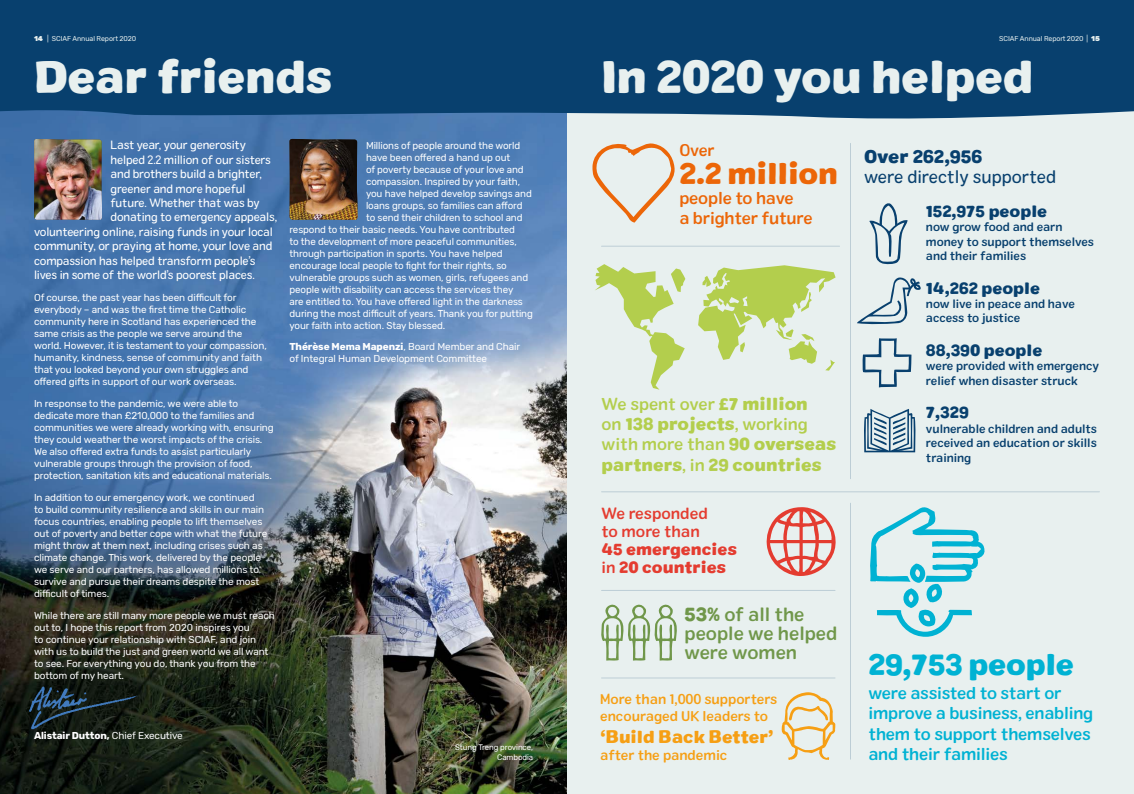
<style>
.page{position:relative;width:1134px;height:794px;background:#fff}
.page>*{position:absolute;margin:0;border:0;box-sizing:border-box;transform-origin:0 0}
.t1{font:45px "Colby St Blk";letter-spacing:-.01em;color:#e8f0ef}
.t2{font:29.2px "Colby St Blk";letter-spacing:-.01em;color:#00b2d3}
.t3{font:29.2px "Colby St Blk";letter-spacing:-.01em;color:#ec6608}
.t4{font:19px/19px "Colby St Med";color:#70974a}
.t5{font:18px "Colby St Reg";color:#08406e}
.t6{font:18px "Colby St Blk";color:#08406e}
.t7{font:17px/20.4px "Colby St Med";letter-spacing:-.01em;color:#00b2d3}
.t8{font:17px "Colby St Blk";color:#b3ce4d}
.t9{font:17px "Colby St Med";color:#b3ce4d}
.t10{font:17px/20.4px "Colby St Med";letter-spacing:-.01em;color:#ec6608}
.t11{font:17px "Colby St Blk";color:#f69f14}
.t12{font:16.4px "Colby St Med";color:#ec6608}
.t13{font:16px "Colby St Blk";color:#08406e}
.t14{font:16px/18px "Colby St Blk";color:#e43c30}
.t15{font:16px/18px "Colby St Med";color:#e43c30}
.t16{font:14px/16.8px "Colby St Med";color:#f69f14}
.t17{font:12px "Colby St Reg";letter-spacing:-.01em;color:#fff}
.t18{font:12px/14.4px "Colby St Med";color:#08406e}
.t19{font:10px/12px "Rubik";letter-spacing:-.01em;color:#fff}
.t20{font:700 10px "Rubik";letter-spacing:-.01em;color:#fff}
.t21{font:8px/9.6px "Rubik";letter-spacing:-.01em;color:#fff;text-align:right}
.t22{font:7px "Rubik";letter-spacing:-.01em;color:#e8f0ef}
.s1{font-weight:900}
.s2{font-weight:700}
.s3{font-weight:400}
.s4{font-family:"Colby St Blk"}
.s5{font-family:"Colby St Med"}
</style>
<div class="page">
<div style="left:567px;top:0;width:567px;height:794px;background:#e8f0ef"></div>
<img style="left:0;top:121px;width:567px;height:673px">
<div style="left:0;top:0;width:1134px;height:121px;background:#08406e"></div>
<svg style="left:592px;top:143px;width:83px;height:80px"></svg>
<svg style="left:595px;top:264px;width:240px;height:126px"></svg>
<hr style="left:850px;top:143px;width:1px;height:336px;background:#08406e">
<hr style="left:601px;top:246px;width:238px;height:1px;background:#08406e">
<hr style="left:601px;top:491px;width:498px;height:1px;background:#08406e">
<hr style="left:850px;top:503px;width:1px;height:256px;background:#08406e">
<hr style="left:601px;top:677px;width:234px;height:1px;background:#08406e">
<hr style="left:601px;top:590px;width:234px;height:1px;background:#08406e">
<svg style="left:862px;top:338px;width:49px;height:49px"></svg>
<svg style="left:864px;top:409px;width:52px;height:43px"></svg>
<svg style="left:857px;top:277px;width:64px;height:48px"></svg>
<svg style="left:781px;top:692px;width:54px;height:68px"></svg>
<svg style="left:870px;top:507px;width:115px;height:130px"></svg>
<svg style="left:869px;top:203px;width:39px;height:61px"></svg>
<svg style="left:766px;top:507px;width:70px;height:69px"></svg>
<img style="left:21px;top:685px;width:129px;height:50px">
<img style="left:34px;top:139px;width:68px;height:81px">
<img style="left:289px;top:139px;width:68px;height:81px">
<svg style="left:601px;top:604px;width:76px;height:57px"></svg>
<p class="t22" style="left:34px;top:34px;width:104px"><span class="s1">14</span> | SCIAF Annual Report 2020</p>
<p class="t22" style="left:999px;top:34px;width:102px">SCIAF Annual Report 2020 | <span class="s1">15</span></p>
<h1 class="t1" style="left:34px;top:46px;width:300px">Dear friends</h1>
<h1 class="t1" style="left:601px;top:46px;width:434px">In 2020 you helped</h1>
<p class="t17" style="left:111px;top:138px;width:137px">Last year, your generosity</p>
<p class="t17" style="left:111px;top:152px;width:162px">helped 2.2 million of our sisters</p>
<p class="t17" style="left:111px;top:166px;width:153px">and brothers build a brighter,</p>
<p class="t17" style="left:111px;top:181px;width:136px">greener and more hopeful</p>
<p class="t17" style="left:111px;top:195px;width:151px">future. Whether that was by</p>
<p class="t17" style="left:111px;top:210px;width:168px">donating to emergency appeals,</p>
<p class="t17" style="left:34px;top:224px;width:240px">volunteering online, raising funds in your local</p>
<p class="t17" style="left:34px;top:238px;width:240px">community, or praying at home, your love and</p>
<p class="t17" style="left:34px;top:253px;width:223px">compassion has helped transform people’s</p>
<p class="t17" style="left:34px;top:267px;width:222px">lives in some of the world’s poorest places.</p>
<p class="t19" style="left:34px;top:292px;width:234px">Of course, the past year has been difficult for everybody – and was the first time the Catholic community here in Scotland has experienced the same crisis as the people we serve around the world. However, it is testament to your compassion, humanity, kindness, sense of community and faith that you looked beyond your own struggles and offered gifts in support of our work overseas.</p>
<p class="t19" style="left:34px;top:398px;width:241px">In response to the pandemic, we were able to dedicate more than £210,000 to the families and communities we were already working with, ensuring they could weather the worst impacts of the crisis.<br>We also offered extra funds to assist particularly vulnerable groups through the provision of food, protection, sanitation kits and educational materials.</p>
<p class="t19" style="left:34px;top:492px;width:235px">In addition to our emergency work, we continued<br>to build community resilience and skills in our main focus countries, enabling people to lift themselves out of poverty and better cope with what the future might throw at them next, including crises such as climate change. This work, delivered by the people we serve and our partners, has allowed millions to survive and pursue their dreams despite the most difficult of times.</p>
<p class="t19" style="left:34px;top:610px;width:242px">While there are still many more people we must reach out to, I hope this report from 2020 inspires you<br>to continue your relationship with SCIAF, and join with us to build the just and green world we all want to see. For everything you do, thank you from the bottom of my heart.</p>
<p class="t19" style="left:366px;top:140px;width:156px">Millions of people around the world</p>
<p class="t19" style="left:366px;top:152px;width:146px">have been offered a hand up out</p>
<p class="t19" style="left:366px;top:164px;width:159px">of poverty because of your love and</p>
<p class="t19" style="left:366px;top:176px;width:156px">compassion. Inspired by your faith,</p>
<p class="t19" style="left:366px;top:188px;width:167px">you have helped develop savings and</p>
<p class="t19" style="left:366px;top:200px;width:158px">loans groups, so families can afford</p>
<p class="t19" style="left:366px;top:212px;width:158px">to send their children to school and</p>
<p class="t19" style="left:289px;top:224px;width:227px">respond to their basic needs. You have contributed</p>
<p class="t19" style="left:289px;top:236px;width:229px">to the development of more peaceful communities,</p>
<p class="t19" style="left:289px;top:248px;width:215px">through participation in sports. You have helped</p>
<p class="t19" style="left:289px;top:260px;width:219px">encourage local people to fight for their rights, so</p>
<p class="t19" style="left:289px;top:272px;width:240px">vulnerable groups such as women, girls, refugees and</p>
<p class="t19" style="left:289px;top:284px;width:225px">people with disability can access the services they</p>
<p class="t19" style="left:289px;top:296px;width:235px">are entitled to. You have offered light in the darkness</p>
<p class="t19" style="left:289px;top:308px;width:245px">during the most difficult of years. Thank you for putting</p>
<p class="t19" style="left:289px;top:320px;width:157px">your faith into action. Stay blessed.</p>
<p class="t19" style="left:289px;top:341px;width:232px"><span class="s2">Thérèse Mema Mapenzi</span>, Board Member and Chair of Integral Human Development Committee</p>
<p class="t20" style="left:34px;top:730px;width:150px">Alistair Dutton, <span class="s3">Chief Executive</span></p>
<p class="t21" style="left:455px;top:743px;width:80px">Stung Treng province,<br>Cambodia</p>
<h3 class="t12" style="left:679px;top:140px;width:37px">Over</h3>
<h2 class="t3" style="left:679px;top:154px;width:160px">2.2 million</h2>
<h3 class="t10" style="left:679px;top:188px;width:135px">people to have<br>a brighter future</h3>
<h3 class="t9" style="left:601px;top:393px;width:208px">We spent over <span class="s4">£7 million</span></h3>
<h3 class="t8" style="left:601px;top:412px;width:208px"><span class="s5">on</span> 138 projects<span class="s5">, working</span></h3>
<h3 class="t9" style="left:601px;top:433px;width:236px">with more than <span class="s4">90 overseas</span></h3>
<h3 class="t8" style="left:601px;top:453px;width:222px">partners<span class="s5">, in</span> 29 countries</h3>
<h3 class="t15" style="left:601px;top:504px;width:108px">We responded to more than</h3>
<h3 class="t14" style="left:601px;top:541px;width:137px">45 emergencies <span class="s5">in</span> 20 countries</h3>
<h3 class="t4" style="left:684px;top:605px;width:154px"><span class="s4">53%</span> of all the people we helped were women</h3>
<h3 class="t16" style="left:600px;top:690px;width:179px">More than 1,000 supporters encouraged UK leaders to</h3>
<h3 class="t11" style="left:600px;top:725px;width:175px">‘Build Back Better’</h3>
<h3 class="t16" style="left:600px;top:746px;width:129px">after the pandemic</h3>
<h3 class="t6" style="left:864px;top:145px;width:120px">Over 262,956</h3>
<h3 class="t5" style="left:864px;top:166px;width:194px">were directly supported</h3>
<h3 class="t13" style="left:926px;top:200px;width:123px">152,975 people</h3>
<p class="t18" style="left:926px;top:220px;width:170px">now grow food and earn money to support themselves and their families</p>
<h3 class="t13" style="left:926px;top:277px;width:116px">14,262 people</h3>
<p class="t18" style="left:926px;top:296px;width:150px">now live in peace and have access to justice</p>
<h3 class="t13" style="left:926px;top:339px;width:118px">88,390 people</h3>
<p class="t18" style="left:926px;top:359px;width:175px">were provided with emergency relief when disaster struck</p>
<h3 class="t13" style="left:926px;top:402px;width:44px">7,329</h3>
<p class="t18" style="left:926px;top:421px;width:172px;text-align:justify">vulnerable children and adults received an education or skills training</p>
<h2 class="t2" style="left:868px;top:645px;width:207px">29,753 people</h2>
<h3 class="t7" style="left:868px;top:682px;width:226px">were assisted to start or improve a business, enabling them to support themselves and their families</h3>
</div>
